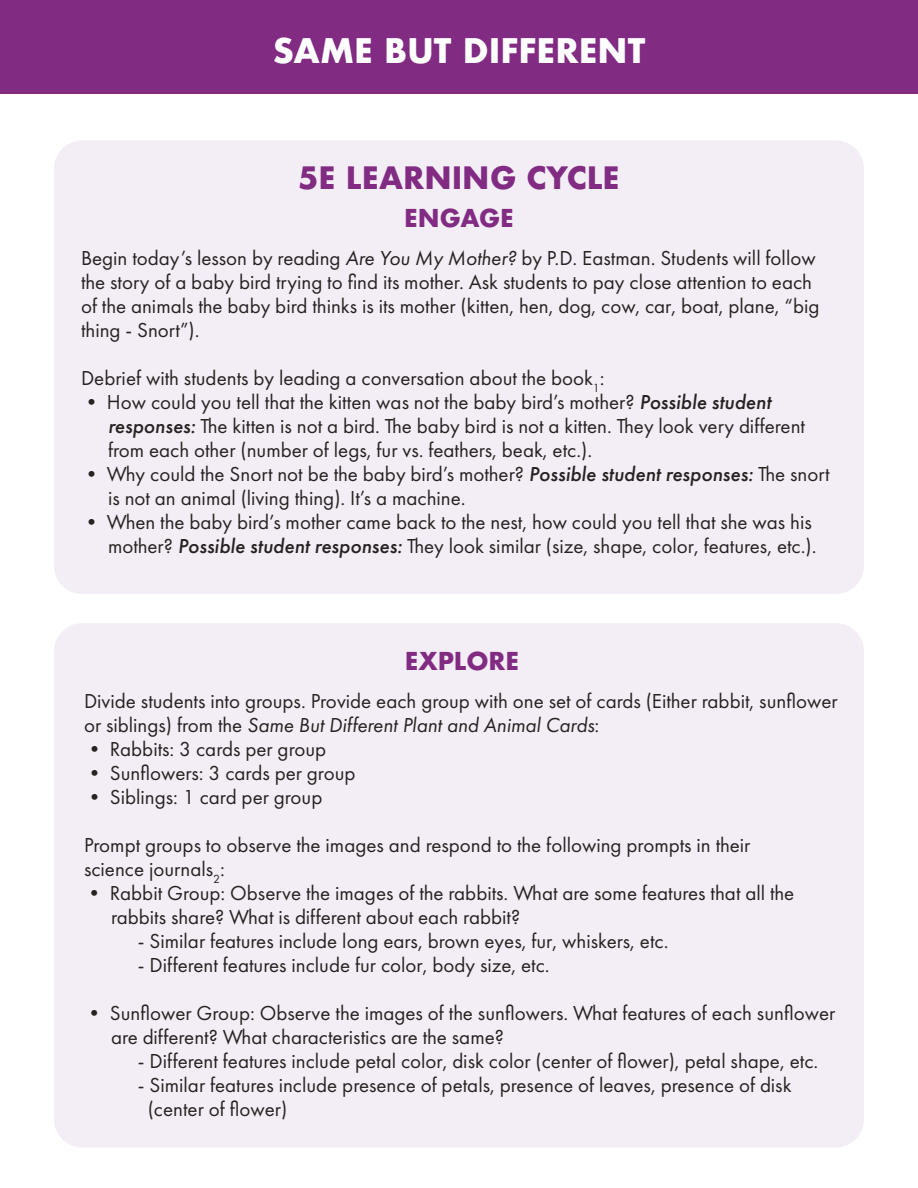
<style>
.page{position:relative;width:918px;height:1188px;background:#fff}
.page>*{position:absolute;margin:0;border:0;box-sizing:border-box;transform-origin:0 0}
.t1{font:700 33px "Futura";color:#fff}
.t2{font:700 30px "Futura";color:#812b83}
.t3{font:700 24px "Futura";color:#812b83}
.t4{font:21px/24px "Futura PT";color:#272222}
.s1{font-style:italic}
.s2{font-weight:500;font-style:italic}
</style>
<div class="page">
<div style="left:0;top:0;width:918px;height:94px;background:#812b83"></div>
<div style="left:54px;top:140px;width:810px;height:454px;background:#f3eef5;border-radius:28px"></div>
<div style="left:54px;top:623px;width:810px;height:525px;background:#f3eef5;border-radius:28px"></div>
<h1 class="t1" style="left:273px;top:27px;width:374px">SAME BUT DIFFERENT</h1>
<h2 class="t2" style="left:298px;top:156px;width:323px">5E LEARNING CYCLE</h2>
<p class="t3" style="left:404px;top:200px;width:111px">ENGAGE</p>
<p class="t4" style="left:81px;top:246px;width:740px">Begin today’s lesson by reading <span class="s1">Are You My Mother?</span> by P.D. Eastman. Students will follow the story of a baby bird trying to find its mother. Ask students to pay close attention to each of the animals the baby bird thinks is its mother (kitten, hen, dog, cow, car, boat, plane, “big thing - Snort”).</p>
<p class="t4" style="left:81px;top:366px;width:525px">Debrief with students by leading a conversation about the book<sub>1</sub>:</p>
<p class="t4" style="left:108px;top:390px;width:699px;text-indent:-27px">• How could you tell that the kitten was not the baby bird’s mother? <span class="s2">Possible student responses:</span> The kitten is not a bird. The baby bird is not a kitten. They look very different from each other (number of legs, fur vs. feathers, beak, etc.).</p>
<p class="t4" style="left:108px;top:462px;width:723px;text-indent:-27px">• Why could the Snort not be the baby bird’s mother? <span class="s2">Possible student responses:</span> The snort is not an animal (living thing). It’s a machine.</p>
<p class="t4" style="left:81px;top:510px;width:737px;text-align:right">• When the baby bird’s mother came back to the nest, how could you tell that she was his mother? <span class="s2">Possible student responses:</span> They look similar (size, shape, color, features, etc.).</p>
<p class="t3" style="left:405px;top:643px;width:116px">EXPLORE</p>
<p class="t4" style="left:84px;top:689px;width:755px">Divide students into groups. Provide each group with one set of cards (Either rabbit, sunflower or siblings) from the <span class="s1">Same But Different Plant and Animal Cards</span>:</p>
<p class="t4" style="left:84px;top:737px;width:244px">• Rabbits: 3 cards per group</p>
<p class="t4" style="left:84px;top:761px;width:273px">• Sunflowers: 3 cards per group</p>
<p class="t4" style="left:84px;top:785px;width:240px">• Siblings: 1 card per group</p>
<p class="t4" style="left:84px;top:833px;width:668px">Prompt groups to observe the images and respond to the following prompts in their science journals<sub>2</sub>:</p>
<p class="t4" style="left:111px;top:881px;width:685px;text-indent:-27px">• Rabbit Group: Observe the images of the rabbits. What are some features that all the rabbits share? What is different about each rabbit?</p>
<p class="t4" style="left:138px;top:929px;width:532px">- Similar features include long ears, brown eyes, fur, whiskers, etc.</p>
<p class="t4" style="left:138px;top:953px;width:413px">- Different features include fur color, body size, etc.</p>
<p class="t4" style="left:111px;top:1001px;width:726px;text-indent:-27px">• Sunflower Group: Observe the images of the sunflowers. What features of each sunflower are different? What characteristics are the same?</p>
<p class="t4" style="left:138px;top:1049px;width:682px">- Different features include petal color, disk color (center of flower), petal shape, etc.</p>
<p class="t4" style="left:148px;top:1073px;width:645px;text-indent:-10px">- Similar features include presence of petals, presence of leaves, presence of disk (center of flower)</p>
</div>
